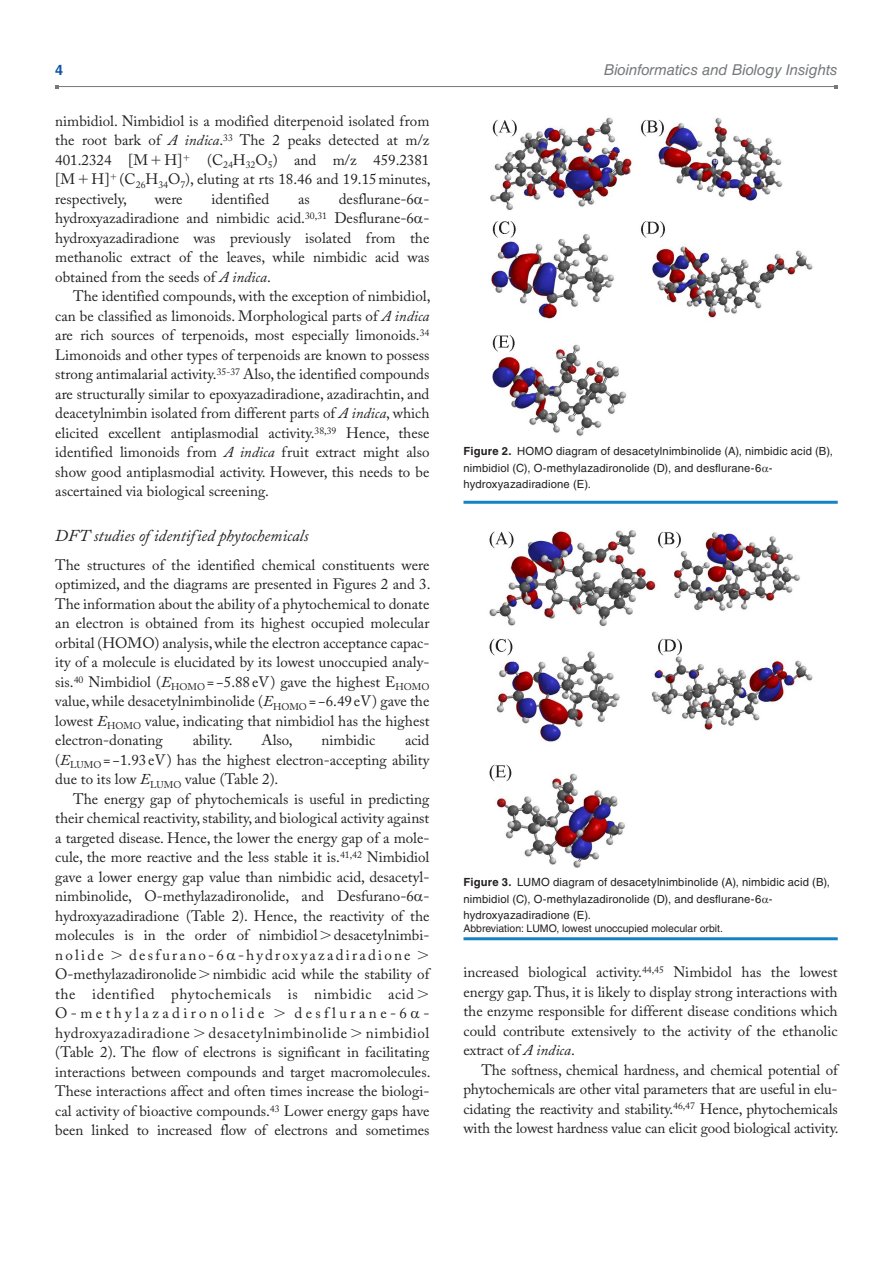
<style>
.page{position:relative;width:893px;height:1263px;background:#fff}
.page>*{position:absolute;margin:0;border:0;box-sizing:border-box;transform-origin:0 0}
.t1{font:italic 16.5px "Adobe Caslon Pro";color:#231f20}
.t2{font:15px/19.5px "Adobe Caslon Pro";color:#231f20;text-align:justify}
.t3{font:15px/19.5px "Adobe Caslon Pro";letter-spacing:.035em;color:#231f20}
.t4{font:italic 15px "Helvetica LT Std";letter-spacing:-.005em;color:#76787b}
.t5{font:700 14.25px "Helvetica LT Std";color:#1055a4}
.t6{font:11.25px/16.5px "Helvetica LT Std";letter-spacing:.015em;color:#231f20}
.t7{font:10.5px "Helvetica LT Std";color:#231f20}
.s1{font-style:italic}
.s2{font-weight:700}
</style>
<div class="page">
<hr style="left:57px;top:86px;width:779px;height:1px;background:#76787b">
<hr style="left:463px;top:501px;width:375px;height:3px;background:#1582c5">
<img style="left:490px;top:117px;width:323px;height:319px">
<hr style="left:463px;top:937px;width:375px;height:3px;background:#1582c5">
<img style="left:489px;top:530px;width:324px;height:338px">
<p class="t5" style="left:55px;top:61px;width:9px">4</p>
<p class="t4" style="left:604px;top:61px;width:235px">Bioinformatics and Biology Insights</p>
<p class="t2" style="left:55px;top:111px;width:376px">nimbidiol. Nimbidiol is a modified diterpenoid isolated from the root bark of <span class="s1">A indica</span>.<sup>33</sup> The 2 peaks detected at m/z 401.2324 [M H]</p>
<p class="t2" style="left:55px;top:150px;width:377px;text-indent:152px">(C<sub>24</sub>H<sub>32</sub>O<sub>5</sub>) and m/z 459.2381 [M H] (C<sub>26</sub>H<sub>34</sub>O<sub>7</sub>), eluting at rts 18.46 and 19.15minutes, respectively,</p>
<p class="t2" style="left:55px;top:189px;width:376px;text-indent:284px">desflurane-6 - hydroxyazadiradione and nimbidic acid.<sup>30,31</sup> Desflurane-6 - hydroxyazadiradione was previously isolated from the methanolic extract of the leaves, while nimbidic acid was obtained from the seeds of <span class="s1">A indica</span>.</p>
<p class="t2" style="left:55px;top:286px;width:377px;text-indent:18px">The identified compounds, with the exception of nimbidiol, can be classified as limonoids. Morphological parts of <span class="s1">A indica </span>are rich sources of terpenoids, most especially limonoids.<sup>34<br></sup>Limonoids and other types of terpenoids are known to possess strong antimalarial activity.<sup>35-37</sup> Also, the identified compounds are structurally similar to epoxyazadiradione, azadirachtin, and deacetylnimbin isolated from different parts of <span class="s1">A indica</span>, which elicited excellent antiplasmodial activity.<sup>38,39</sup> Hence, these identified limonoids from <span class="s1">A indica</span> fruit extract might also show good antiplasmodial activity. However, this needs to be ascertained via biological screening.</p>
<p class="t1" style="left:55px;top:526px;width:255px">DFT studies of identified phytochemicals</p>
<p class="t2" style="left:55px;top:555px;width:377px">The structures of the identified chemical constituents were optimized, and the diagrams are presented in Figures 2 and 3.<br>The information about the ability of a phytochemical to donate an electron is obtained from its highest occupied molecular orbital (HOMO) analysis, while the electron acceptance capac&shy;ity of a molecule is elucidated by its lowest unoccupied analy&shy;sis.<sup>40</sup> Nimbidiol (<span class="s1">E</span><sub>HOMO</sub> =−5.88eV) gave the highest E<sub>HOMO </sub>value, while desacetylnimbinolide (<span class="s1">E</span><sub>HOMO</sub> =−6.49eV) gave the lowest <span class="s1">E</span><sub>HOMO</sub> value, indicating that nimbidiol has the highest electron-donating</p>
<p class="t2" style="left:155px;top:189px;width:29px">were</p>
<p class="t2" style="left:212px;top:189px;width:59px">identified</p>
<p class="t2" style="left:298px;top:189px;width:13px">as</p>
<p class="t6" style="left:463px;top:443px;width:371px"><span class="s2">Figure 2.</span> HOMO diagram of desacetylnimbinolide (A), nimbidic acid (B), nimbidiol (C), O-methylazadironolide (D), and desflurane-6 - hydroxyazadiradione (E).</p>
<p class="t2" style="left:193px;top:730px;width:41px">ability.</p>
<p class="t2" style="left:262px;top:730px;width:33px">Also,</p>
<p class="t2" style="left:322px;top:730px;width:55px">nimbidic</p>
<p class="t2" style="left:55px;top:730px;width:376px;text-indent:350px">acid (<span class="s1">E</span><sub>LUMO</sub> = −1.93 eV) has the highest electron-accepting ability due to its low <span class="s1">E</span><sub>LUMO</sub> value (Table 2).</p>
<p class="t2" style="left:55px;top:789px;width:376px;text-indent:18px">The energy gap of phytochemicals is useful in predicting their chemical reactivity, stability, and biological activity against a targeted disease. Hence, the lower the energy gap of a mole&shy;cule, the more reactive and the less stable it is.<sup>41,42</sup> Nimbidiol gave a lower energy gap value than nimbidic acid, desacetyl&shy;nimbinolide, O-methylazadironolide, and Desfurano-6 - hydroxyazadiradione (Table 2). Hence, the reactivity of the molecules is in the order of nimbidiol desacetylnimbi&shy;nolide</p>
<p class="t6" style="left:463px;top:874px;width:368px"><span class="s2">Figure 3.</span> LUMO diagram of desacetylnimbinolide (A), nimbidic acid (B), nimbidiol (C), O-methylazadironolide (D), and desflurane-6 - hydroxyazadiradione (E).</p>
<p class="t7" style="left:463px;top:922px;width:261px">Abbreviation: LUMO, lowest unoccupied molecular orbit.</p>
<p class="t3" style="left:55px;top:945px;width:376px;text-indent:74px">desfurano-6 -hydroxyazadiradione O-methylazadironolide nimbidic acid while the stability of the identified phytochemicals is nimbidic acid O-methylazadironolide</p>
<p class="t2" style="left:463px;top:962px;width:376px">increased biological activity.<sup>44,45</sup> Nimbidol has the lowest energy gap. Thus, it is likely to display strong interactions with the enzyme responsible for different disease conditions which could contribute extensively to the activity of the ethanolic extract of <span class="s1">A indica</span>.</p>
<p class="t2" style="left:463px;top:1060px;width:377px;text-indent:18px">The softness, chemical hardness, and chemical potential of phytochemicals are other vital parameters that are useful in elu&shy;cidating the reactivity and stability.<sup>46,47</sup> Hence, phytochemicals with the lowest hardness value can elicit good biological activity.</p>
<p class="t2" style="left:55px;top:1003px;width:377px;text-indent:239px">desflurane-6 - hydroxyazadiradione desacetylnimbinolide nimbidiol (Table 2). The flow of electrons is significant in facilitating interactions between compounds and target macromolecules.<br>These interactions affect and often times increase the biologi&shy;cal activity of bioactive compounds.<sup>43</sup> Lower energy gaps have been linked to increased flow of electrons and sometimes</p>
</div>
